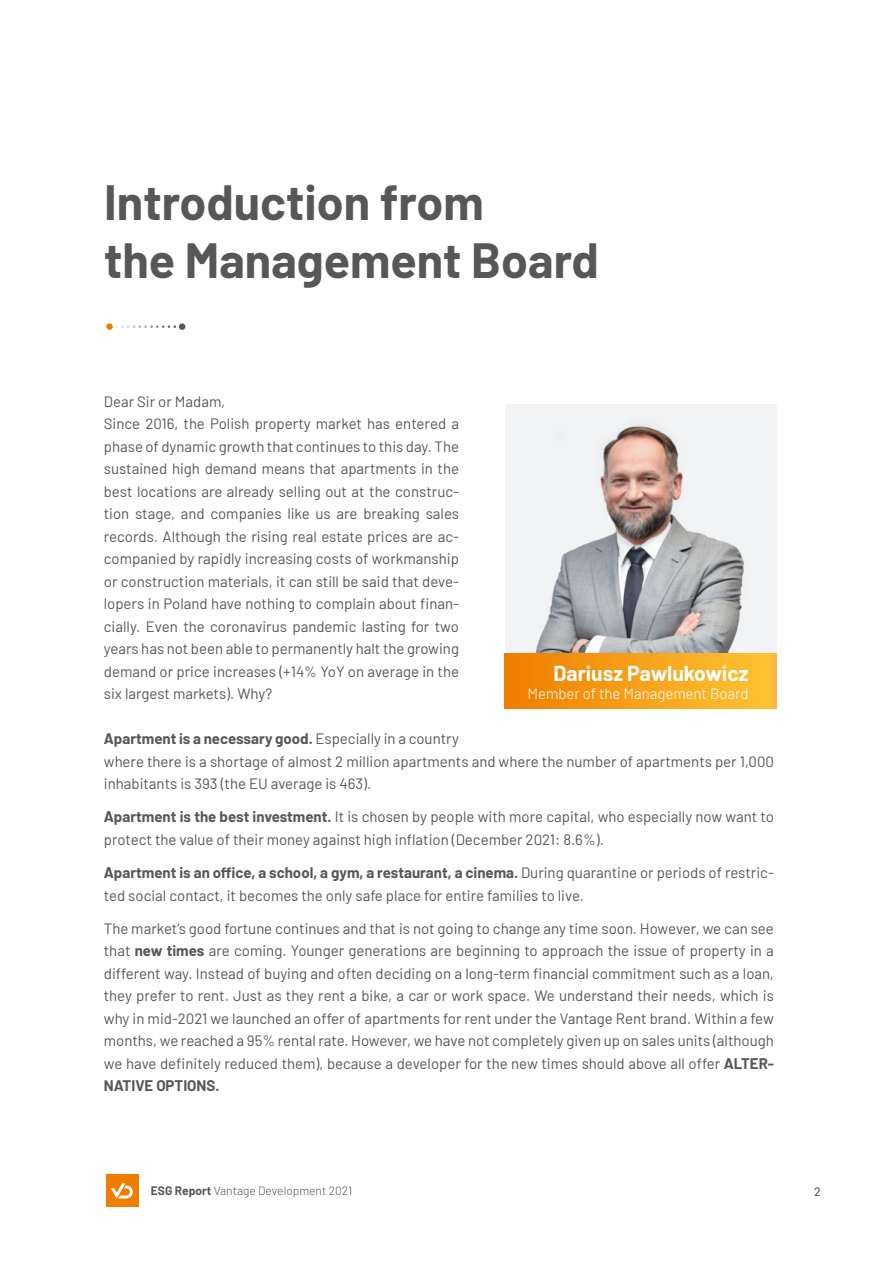
<style>
.page{position:relative;width:893px;height:1263px;background:#fff}
.page>*{position:absolute;margin:0;border:0;box-sizing:border-box;transform-origin:0 0}
.t1{font:700 48.3px/58.1px "Barlow";color:#575756}
.t2{font:700 21.15px "Barlow";color:#fff}
.t3{font:15px/22.5px "Barlow";color:#575756}
.t4{font:300 15px "Barlow";color:#fff}
.t5{font:300 12px "Barlow";color:#575756}
.s1{font-weight:700}
</style>
<div class="page">
<div style="left:106px;top:1174px;width:33px;height:33px;background:#ef7d00"></div>
<svg style="left:111px;top:1183px;width:22px;height:15px"></svg>
<img style="left:505px;top:405px;width:271px;height:248px">
<div style="left:505px;top:653px;width:271px;height:56px;background:linear-gradient(to right,#ef7e00,#fdc535)"></div>
<div style="left:106px;top:323px;width:7px;height:7px;background:#ef7d00;border-radius:50%"></div>
<div style="left:179px;top:323px;width:6px;height:7px;background:#575756;border-radius:50%"></div>
<svg style="left:115px;top:325px;width:61px;height:3px"></svg>
<h1 class="t1" style="left:104px;top:169px;width:496px">Introduction from<br>the Management Board</h1>
<p class="t3" style="left:104px;top:389px;width:357px">Dear Sir or Madam,<br>Since 2016, the Polish property market has entered a phase of dynamic growth that continues to this day. The sustained high demand means that apartments in the best locations are already selling out at the construc&shy;tion stage, and companies like us are breaking sales records. Although the rising real estate prices are ac&shy;companied by rapidly increasing costs of workmanship or construction materials, it can still be said that deve&shy;lopers in Poland have nothing to complain about finan&shy;cially. Even the coronavirus pandemic lasting for two years has not been able to permanently halt the growing demand or price increases (+14% YoY on average in the six largest markets). Why?</p>
<p class="t3" style="left:104px;top:727px;width:672px"><span class="s1">Apartment is a necessary good.</span> Especially in a country<br>where there is a shortage of almost 2 million apartments and where the number of apartments per 1,000 inhabitants is 393 (the EU average is 463).</p>
<p class="t3" style="left:104px;top:805px;width:672px"><span class="s1">Apartment is the best investment.</span> It is chosen by people with more capital, who especially now want to protect the value of their money against high inflation (December 2021: 8.6%).</p>
<p class="t3" style="left:104px;top:860px;width:672px"><span class="s1">Apartment is an office, a school, a gym, a restaurant, a cinema.</span> During quarantine or periods of restric&shy;ted social contact, it becomes the only safe place for entire families to live.</p>
<p class="t3" style="left:104px;top:916px;width:672px;text-align:justify">The market’s good fortune continues and that is not going to change any time soon. However, we can see that <span class="s1">new times</span> are coming. Younger generations are beginning to approach the issue of property in a different way. Instead of buying and often deciding on a long-term financial commitment such as a loan, they prefer to rent. Just as they rent a bike, a car or work space. We understand their needs, which is why in mid-2021 we launched an offer of apartments for rent under the Vantage Rent brand. Within a few months, we reached a 95% rental rate. However, we have not completely given up on sales units (although we have definitely reduced them), because a developer for the new times should above all offer <span class="s1">ALTER-NATIVE OPTIONS.</span></p>
<h2 class="t2" style="left:554px;top:657px;width:197px">Dariusz Pawlukowicz</h2>
<p class="t4" style="left:528px;top:682px;width:223px">Member of the Management Board</p>
<p class="t5" style="left:151px;top:1182px;width:203px"><span class="s1">ESG Report</span> Vantage Development 2021</p>
<p class="t5" style="left:814px;top:1183px;width:8px">2</p>
</div>
